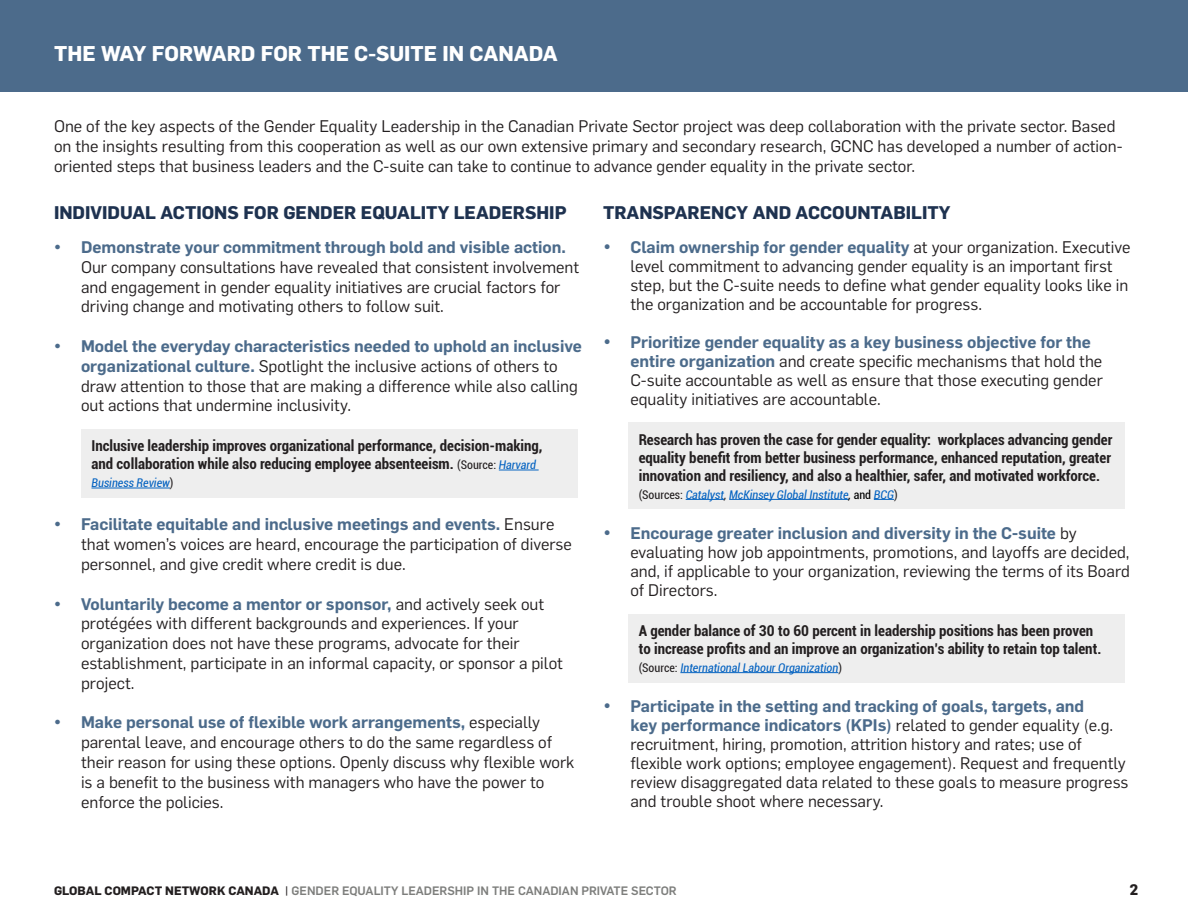
<style>
.page{position:relative;width:1188px;height:918px;background:#fff}
.page>*{position:absolute;margin:0;border:0;box-sizing:border-box;transform-origin:0 0}
.t1{font:700 21px "Flama";color:#fff}
.t2{font:700 18px "Flama";color:#1e3250}
.t3{font:16.5px/19.8px "Flama";color:#231f20}
.Annotation_text{font:700 condensed 15px/18px "Roboto";color:#231f20}
.t4{font:700 15px "Flama";color:#231f20}
.Annotation_text-2{font:italic condensed 12px "Roboto";color:#0563c1}
.t5{font:500 12px "Flama";color:#7d7e7c}
.s1{font-weight:600;color:#4c6b8b}
.s2{font-weight:400;font-size:12px}
.s3{font-weight:400;font-style:italic;font-size:12px;color:#0563c1}
.s4{font-style:normal;color:#231f20}
.s5{color:#4c6b8b}
.s6{color:#231f20}
.s7{color:#000}
.s8{font-style:normal;color:#000}
.s9{font-weight:700;color:#231f20}
.s10{font-family:"Flama Basic";font-weight:400;color:#231f20}
</style>
<div class="page">
<div style="left:0;top:0;width:1188px;height:92px;background:#4c6b8b"></div>
<div style="left:81px;top:429px;width:497px;height:69px;background:#eee"></div>
<hr style="left:499px;top:470px;width:40px;height:1px;background:#0563c1">
<hr style="left:92px;top:488px;width:78px;height:1px;background:#0563c1">
<div style="left:628px;top:423px;width:497px;height:86px;background:#eee"></div>
<hr style="left:686px;top:499px;width:38px;height:1px;background:#0563c1">
<hr style="left:729px;top:499px;width:120px;height:1px;background:#0563c1">
<svg style="left:874px;top:499px;width:20px;height:1px"></svg>
<div style="left:628px;top:614px;width:497px;height:68px;background:#eee"></div>
<hr style="left:680px;top:672px;width:158px;height:1px;background:#0563c1">
<p class="t1" style="left:54px;top:41px;width:505px">THE WAY FORWARD FOR THE C-SUITE IN CANADA</p>
<p class="t3" style="left:54px;top:115px;width:1070px">One of the key aspects of the Gender Equality Leadership in the Canadian Private Sector project was deep collaboration with the private sector. Based on the insights resulting from this cooperation as well as our own extensive primary and secondary research, GCNC has developed a number of action&shy;oriented steps that business leaders and the C-suite can take to continue to advance gender equality in the private sector.</p>
<p class="t2" style="left:54px;top:202px;width:514px">INDIVIDUAL ACTIONS FOR GENDER EQUALITY LEADERSHIP</p>
<p class="t2" style="left:603px;top:202px;width:349px">TRANSPARENCY AND ACCOUNTABILITY</p>
<p class="t3" style="left:81px;top:236px;width:500px;text-indent:-27px"><span class="s1">• Demonstrate your commitment through bold and visible action.<br></span>Our company consultations have revealed that consistent involvement and engagement in gender equality initiatives are crucial factors for driving change and motivating others to follow suit.</p>
<p class="t3" style="left:81px;top:335px;width:503px;text-indent:-27px"><span class="s1">• Model the everyday characteristics needed to uphold an inclusive organizational culture.</span> Spotlight the inclusive actions of others to draw attention to those that are making a difference while also calling out actions that undermine inclusivity.</p>
<p class="Annotation_text" style="left:92px;top:436px;width:453px">Inclusive leadership improves organizational performance, decision-making, and collaboration while also reducing employee absenteeism. <span class="s2">(Source:</span> <span class="s3">Harvard</span></p>
<p class="Annotation_text-2" style="left:92px;top:475px;width:84px">Business Review<span class="s4">)</span></p>
<p class="t3" style="left:81px;top:514px;width:492px;text-indent:-27px"><span class="s1">• Facilitate equitable and inclusive meetings and events.</span> Ensure that women’s voices are heard, encourage the participation of diverse personnel, and give credit where credit is due.</p>
<p class="t3" style="left:81px;top:593px;width:484px;text-indent:-27px"><span class="s1">• Voluntarily become a mentor or sponsor,</span> and actively seek out protégées with different backgrounds and experiences. If your organization does not have these programs, advocate for their establishment, participate in an informal capacity, or sponsor a pilot project.</p>
<p class="t3" style="left:81px;top:712px;width:495px;text-indent:-27px"><span class="s1">• Make personal use of flexible work arrangements,</span> especially parental leave, and encourage others to do the same regardless of their reason for using these options. Openly discuss why flexible work is a benefit to the business with managers who have the power to enforce the policies.</p>
<p class="t3" style="left:630px;top:237px;width:502px;line-height:19px;text-indent:-27px"><span class="s5">•</span> <span class="s1">Claim ownership for gender equality</span> at your organization. Executive level commitment to advancing gender equality is an important first step, but the C-suite needs to define what gender equality looks like in the organization and be accountable for progress.</p>
<p class="t3" style="left:630px;top:331px;width:474px;line-height:19px;text-indent:-27px"><span class="s5">•</span> <span class="s1">Prioritize gender equality as a key business objective for the entire organization</span> and create specific mechanisms that hold the C-suite accountable as well as ensure that those executing gender equality initiatives are accountable.</p>
<p class="Annotation_text" style="left:639px;top:430px;width:475px;text-align:justify">Research has proven the case for gender equality: workplaces advancing gender equality benefit from better business performance, enhanced reputation, greater innovation and resiliency, and also a healthier, safer, and motivated workforce.</p>
<p class="Annotation_text-2" style="left:639px;top:486px;width:260px"><span class="s4">(Sources:</span> Catalyst<span class="s6">,</span> McKinsey Global Institute<span class="s7">,</span> <span class="s8">and</span> BCG<span class="s4">)</span></p>
<p class="t3" style="left:630px;top:523px;width:501px;line-height:19px;text-indent:-27px"><span class="s5">•</span> <span class="s1">Encourage greater inclusion and diversity in the C-suite</span> by evaluating how job appointments, promotions, and layoffs are decided, and, if applicable to your organization, reviewing the terms of its Board of Directors.</p>
<p class="Annotation_text" style="left:639px;top:621px;width:464px">A gender balance of 30 to 60 percent in leadership positions has been proven to increase profits and an improve an organization’s ability to retain top talent.</p>
<p class="Annotation_text-2" style="left:639px;top:659px;width:205px"><span class="s4">(Source:</span> International Labour Organization<span class="s4">)</span></p>
<p class="t3" style="left:630px;top:696px;width:500px;line-height:19px;text-indent:-27px"><span class="s5">•</span> <span class="s1">Participate in the setting and tracking of goals, targets, and<br>key performance indicators (KPIs)</span> related to gender equality (e.g. recruitment, hiring, promotion, attrition history and rates; use of flexible work options; employee engagement). Request and frequently review disaggregated data related to these goals to measure progress and trouble shoot where necessary.</p>
<p class="t5" style="left:54px;top:882px;width:624px"><span class="s9">GLOBAL COMPACT NETWORK CANADA</span> <span class="s10">|</span> GENDER EQUALITY LEADERSHIP IN THE CANADIAN PRIVATE SECTOR</p>
<p class="t4" style="left:1130px;top:881px;width:10px">2</p>
</div>
